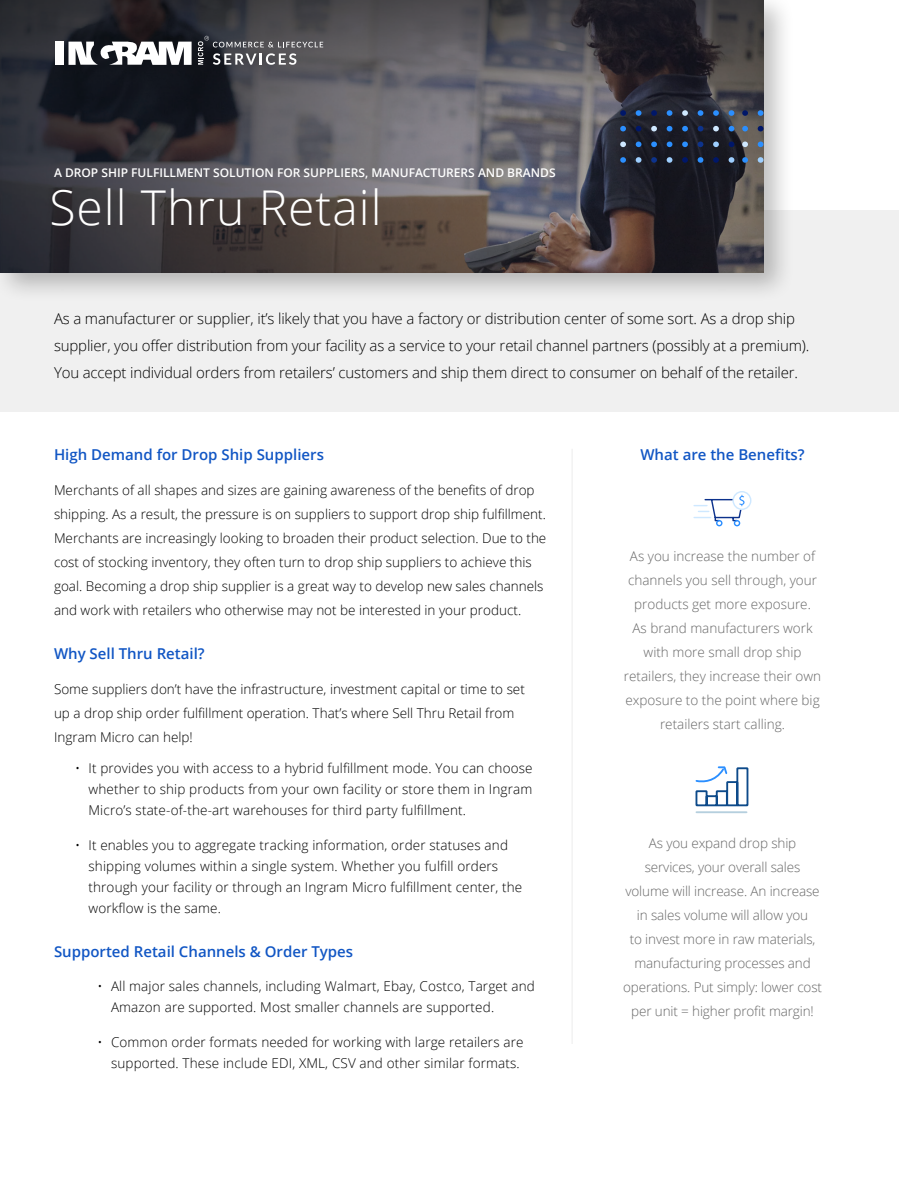
<style>
.page{position:relative;width:900px;height:1200px;background:#fff}
.page>*{position:absolute;margin:0;border:0;box-sizing:border-box;transform-origin:0 0}
.t1{font:300 48px "Open Sans";letter-spacing:.02em;color:#fff}
.body{font:300 15px/27px "Open Sans";letter-spacing:-.01em;color:#000}
.t2{font:600 15px "Open Sans";color:#1156c4}
.body-2{font:300 13.5px/24px "Open Sans";color:#000}
.body-3{font:300 13.5px/24px "Open Sans";letter-spacing:-.01em;color:#666;text-align:center}
.t3{font:600 12px "Open Sans";color:#fff}
</style>
<div class="page">
<div style="left:1px;top:210px;width:898px;height:201px;background:#f0f0f0"></div>
<div style="left:0;top:0;width:795px;height:303px;background:#000;opacity:.25"></div>
<img style="left:0;top:0;width:764px;height:273px">
<div style="left:55px;top:42px;width:9px;height:23px;background:#fff"></div>
<svg style="left:68px;top:41px;width:124px;height:25px"></svg>
<svg style="left:198px;top:36px;width:125px;height:29px;background:#636367"></svg>
<svg style="left:742px;top:157px;width:6px;height:6px"></svg>
<svg style="left:758px;top:157px;width:6px;height:6px"></svg>
<svg style="left:742px;top:142px;width:6px;height:5px"></svg>
<svg style="left:758px;top:142px;width:6px;height:5px"></svg>
<svg style="left:742px;top:126px;width:6px;height:5px"></svg>
<svg style="left:758px;top:126px;width:6px;height:5px"></svg>
<svg style="left:742px;top:110px;width:6px;height:6px"></svg>
<svg style="left:758px;top:110px;width:6px;height:6px"></svg>
<svg style="left:620px;top:157px;width:6px;height:6px"></svg>
<svg style="left:636px;top:157px;width:5px;height:6px"></svg>
<svg style="left:651px;top:157px;width:6px;height:6px"></svg>
<svg style="left:667px;top:157px;width:5px;height:6px"></svg>
<svg style="left:682px;top:157px;width:6px;height:6px"></svg>
<svg style="left:698px;top:157px;width:5px;height:6px"></svg>
<svg style="left:713px;top:157px;width:6px;height:6px"></svg>
<svg style="left:729px;top:157px;width:5px;height:6px"></svg>
<svg style="left:620px;top:142px;width:6px;height:5px"></svg>
<svg style="left:636px;top:142px;width:5px;height:5px"></svg>
<svg style="left:651px;top:142px;width:6px;height:5px"></svg>
<svg style="left:667px;top:142px;width:5px;height:5px"></svg>
<svg style="left:682px;top:142px;width:6px;height:5px"></svg>
<svg style="left:698px;top:142px;width:5px;height:5px"></svg>
<svg style="left:713px;top:142px;width:6px;height:5px"></svg>
<svg style="left:729px;top:142px;width:5px;height:5px"></svg>
<svg style="left:620px;top:126px;width:6px;height:5px"></svg>
<svg style="left:636px;top:126px;width:5px;height:5px"></svg>
<svg style="left:651px;top:126px;width:6px;height:5px"></svg>
<svg style="left:667px;top:126px;width:5px;height:5px"></svg>
<svg style="left:682px;top:126px;width:6px;height:5px"></svg>
<svg style="left:698px;top:126px;width:5px;height:5px"></svg>
<svg style="left:713px;top:126px;width:6px;height:5px"></svg>
<svg style="left:729px;top:126px;width:5px;height:5px"></svg>
<svg style="left:620px;top:110px;width:6px;height:6px"></svg>
<svg style="left:636px;top:110px;width:5px;height:6px"></svg>
<svg style="left:651px;top:110px;width:6px;height:6px"></svg>
<svg style="left:667px;top:110px;width:5px;height:6px"></svg>
<svg style="left:682px;top:110px;width:6px;height:6px"></svg>
<svg style="left:698px;top:110px;width:5px;height:6px"></svg>
<svg style="left:713px;top:110px;width:6px;height:6px"></svg>
<svg style="left:729px;top:110px;width:5px;height:6px"></svg>
<hr style="left:571px;top:449px;width:2px;height:595px;background:#f2f2f2">
<div style="left:732px;top:491px;width:19px;height:19px;border:1px solid #cee8ff;border-radius:50%"></div>
<svg style="left:694px;top:495px;width:51px;height:32px"></svg>
<hr style="left:696px;top:811px;width:51px;height:2px;background:#b5cfde">
<svg style="left:695px;top:766px;width:54px;height:41px"></svg>
<p class="t3" style="left:54px;top:165px;width:503px">A DROP SHIP FULFILLMENT SOLUTION FOR SUPPLIERS, MANUFACTURERS AND BRANDS</p>
<p class="t1" style="left:50px;top:175px;width:334px">Sell Thru Retail</p>
<p class="body" style="left:54px;top:304px;width:757px">As a manufacturer or supplier, it’s likely that you have a factory or distribution center of some sort. As a drop ship supplier, you offer distribution from your facility as a service to your retail channel partners (possibly at a premium).<br>You accept individual orders from retailers’ customers and ship them direct to consumer on behalf of the retailer.</p>
<p class="t2" style="left:54px;top:444px;width:271px">High Demand for Drop Ship Suppliers</p>
<p class="body-2" style="left:54px;top:478px;width:494px">Merchants of all shapes and sizes are gaining awareness of the benefits of drop shipping. As a result, the pressure is on suppliers to support drop ship fulfillment.<br>Merchants are increasingly looking to broaden their product selection. Due to the cost of stocking inventory, they often turn to drop ship suppliers to achieve this goal. Becoming a drop ship supplier is a great way to develop new sales channels and work with retailers who otherwise may not be interested in your product.</p>
<p class="t2" style="left:54px;top:644px;width:152px">Why Sell Thru Retail?</p>
<p class="body-2" style="left:54px;top:677px;width:472px">Some suppliers don’t have the infrastructure, investment capital or time to set up a drop ship order fulfillment operation. That’s where Sell Thru Retail from<br>Ingram Micro can help!</p>
<p class="body-2" style="left:88px;top:758px;width:446px;line-height:21px;text-align:justify;text-indent:-14px">• It provides you with access to a hybrid fulfillment mode. You can choose whether to ship products from your own facility or store them in Ingram Micro’s state-of-the-art warehouses for third party fulfillment.</p>
<p class="body-2" style="left:88px;top:834px;width:435px;line-height:21px;text-indent:-14px">• It enables you to aggregate tracking information, order statuses and shipping volumes within a single system. Whether you fulfill orders through your facility or through an Ingram Micro fulfillment center, the workflow is the same.</p>
<p class="t2" style="left:54px;top:941px;width:301px">Supported Retail Channels &amp; Order Types</p>
<p class="body-2" style="left:111px;top:976px;width:425px;line-height:21px;text-indent:-14px">• All major sales channels, including Walmart, Ebay, Costco, Target and<br>Amazon are supported. Most smaller channels are supported.</p>
<p class="body-2" style="left:98px;top:1031px;width:428px;line-height:21px;text-align:right">• Common order formats needed for working with large retailers are supported. These include EDI, XML, CSV and other similar formats.</p>
<p class="t2" style="left:640px;top:444px;width:166px">What are the Benefits?</p>
<p class="body-3" style="left:624px;top:544px;width:199px">As you increase the number of channels you sell through, your products get more exposure.<br>As brand manufacturers work with more small drop ship retailers, they increase their own exposure to the point where big retailers start calling.</p>
<p class="body-3" style="left:623px;top:831px;width:200px">As you expand drop ship services, your overall sales volume will increase. An increase in sales volume will allow you<br>to invest more in raw materials, manufacturing processes and operations. Put simply: lower cost per unit = higher profit margin!</p>
</div>
